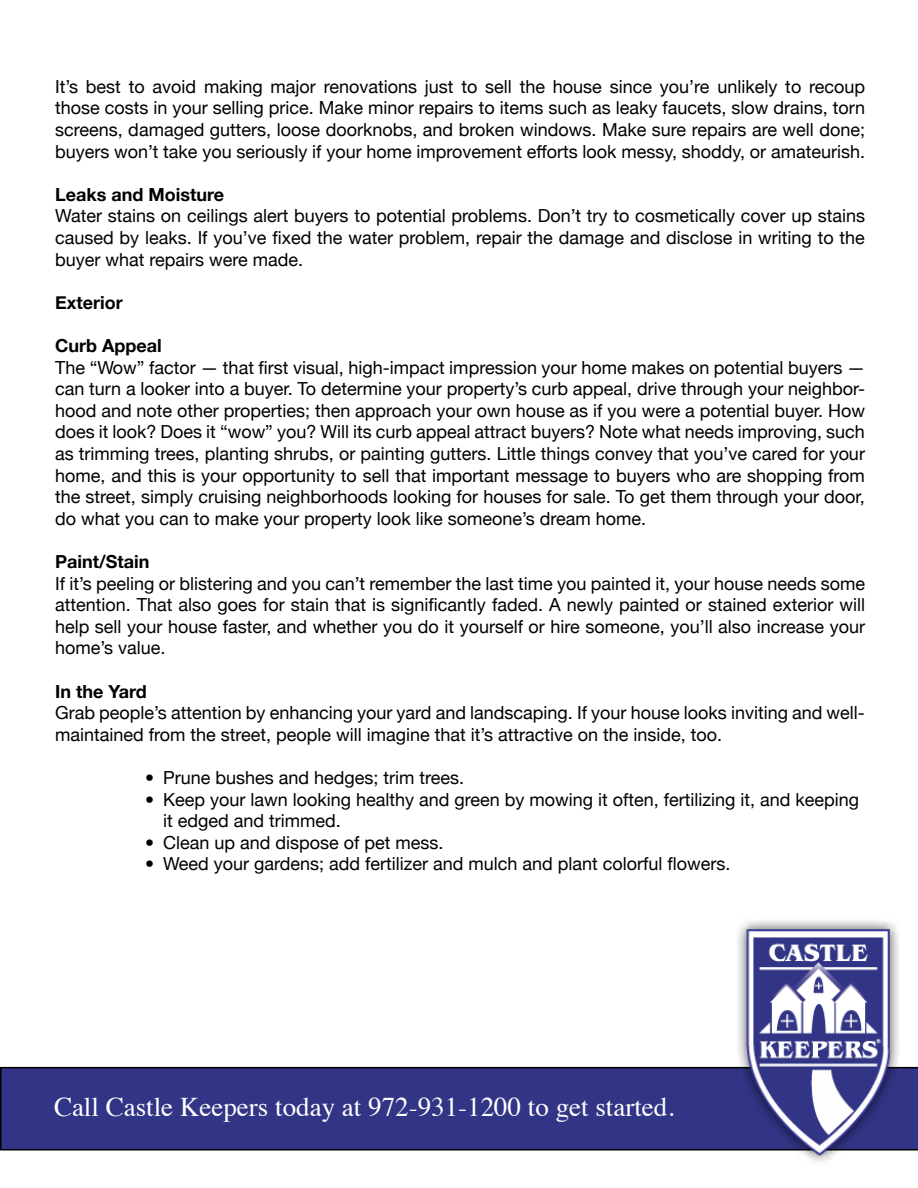
<style>
.page{position:relative;width:918px;height:1188px;background:#fff}
.page>*{position:absolute;margin:0;border:0;box-sizing:border-box;transform-origin:0 0}
.t1{font:27px "Times";color:#fff}
.t2{font:18px/21.6px "Helvetica Neue";color:#000;text-align:justify}
.t3{font:700 18px "Helvetica Neue";color:#000}
</style>
<div class="page">
<div style="left:0;top:1067px;width:918px;height:83px;background:#323485"></div>
<img style="left:736px;top:920px;width:164px;height:242px">
<p class="t2" style="left:55px;top:74px;width:812px">It’s best to avoid making major renovations just to sell the house since you’re unlikely to recoup those costs in your selling price. Make minor repairs to items such as leaky faucets, slow drains, torn screens, damaged gutters, loose doorknobs, and broken windows. Make sure repairs are well done; buyers won’t take you seriously if your home improvement efforts look messy, shoddy, or amateurish.</p>
<p class="t3" style="left:55px;top:178px;width:171px">Leaks and Moisture</p>
<p class="t2" style="left:55px;top:204px;width:812px">Water stains on ceilings alert buyers to potential problems. Don’t try to cosmetically cover up stains caused by leaks. If you’ve fixed the water problem, repair the damage and disclose in writing to the buyer what repairs were made.</p>
<p class="t3" style="left:55px;top:286px;width:69px">Exterior</p>
<p class="t3" style="left:55px;top:329px;width:108px">Curb Appeal</p>
<p class="t2" style="left:55px;top:355px;width:812px">The “Wow” factor — that first visual, high-impact impression your home makes on potential buyers — can turn a looker into a buyer. To determine your property’s curb appeal, drive through your neighbor&shy;hood and note other properties; then approach your own house as if you were a potential buyer. How does it look? Does it “wow” you? Will its curb appeal attract buyers? Note what needs improving, such as trimming trees, planting shrubs, or painting gutters. Little things convey that you’ve cared for your home, and this is your opportunity to sell that important message to buyers who are shopping from the street, simply cruising neighborhoods looking for houses for sale. To get them through your door, do what you can to make your property look like someone’s dream home.</p>
<p class="t3" style="left:55px;top:545px;width:96px">Paint/Stain</p>
<p class="t2" style="left:55px;top:571px;width:812px">If it’s peeling or blistering and you can’t remember the last time you painted it, your house needs some attention. That also goes for stain that is significantly faded. A newly painted or stained exterior will help sell your house faster, and whether you do it yourself or hire someone, you’ll also increase your home’s value.</p>
<p class="t3" style="left:55px;top:675px;width:93px">In the Yard</p>
<p class="t2" style="left:55px;top:701px;width:811px">Grab people’s attention by enhancing your yard and landscaping. If your house looks inviting and well&shy;maintained from the street, people will imagine that it’s attractive on the inside, too.</p>
<p class="t2" style="left:145px;top:765px;width:321px">• Prune bushes and hedges; trim trees.</p>
<p class="t2" style="left:163px;top:787px;width:698px;text-indent:-18px">• Keep your lawn looking healthy and green by mowing it often, fertilizing it, and keeping it edged and trimmed.</p>
<p class="t2" style="left:145px;top:830px;width:300px">• Clean up and dispose of pet mess.</p>
<p class="t2" style="left:145px;top:852px;width:587px">• Weed your gardens; add fertilizer and mulch and plant colorful flowers.</p>
<h1 class="t1" style="left:54px;top:1082px;width:622px">Call Castle Keepers today at 972-931-1200 to get started.</h1>
</div>
